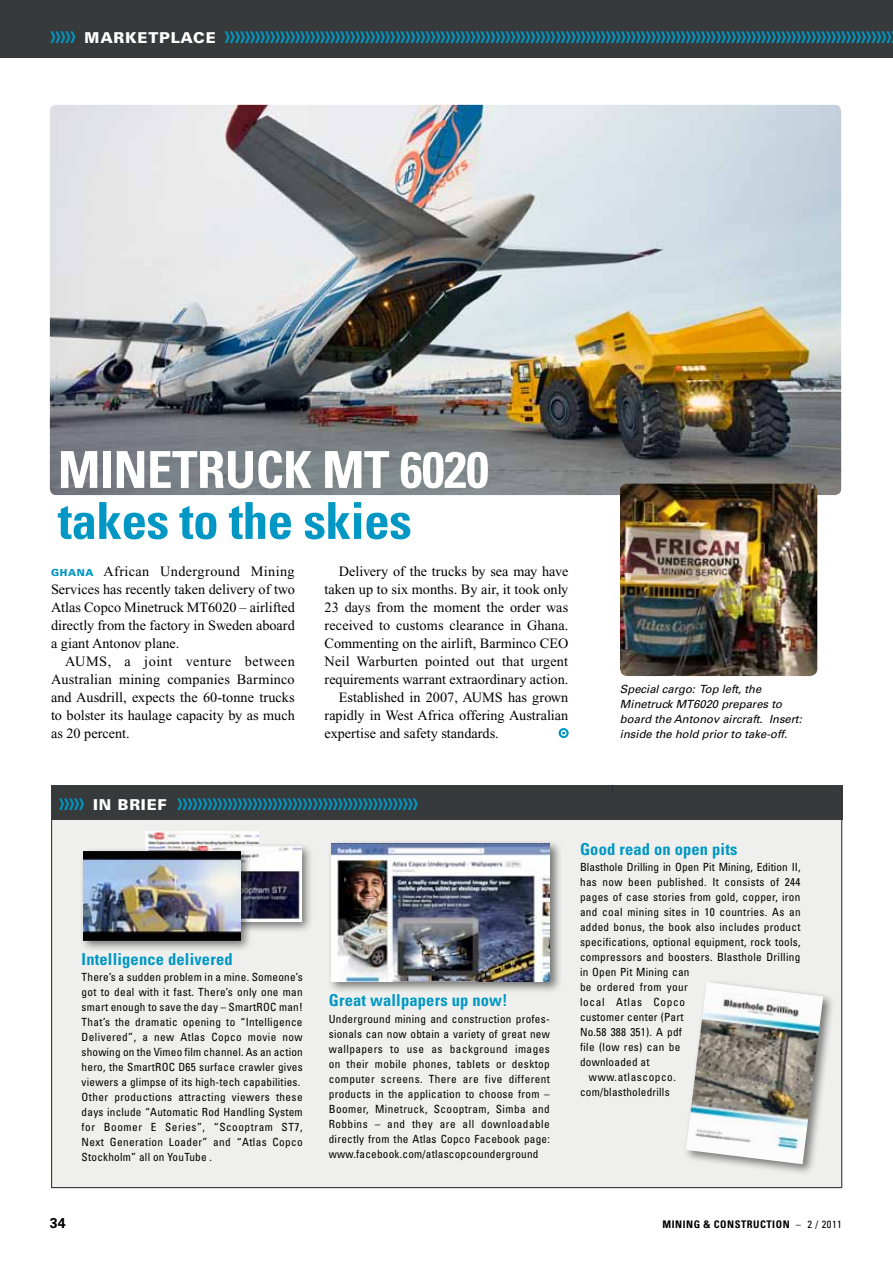
<style>
.page{position:relative;width:893px;height:1263px;background:#fff}
.page>*{position:absolute;margin:0;border:0;box-sizing:border-box;transform-origin:0 0}
.t1{font:700 condensed 51px "Univers";letter-spacing:-.01em;color:#fff}
.t2{font:700 condensed 51px "Univers";letter-spacing:-.01em;color:#0097c4}
.t3{font:700 condensed 16.5px "Univers";letter-spacing:.01em;color:#0097c4}
.t4{font:15px "Tokyo Two Solid";color:#0097c4}
.t5{font:14.25px/18px "Times New Roman";color:#000;text-align:justify}
.t6{font:700 14.25px "Univers";color:#000}
.t7{font:condensed 11.25px/15px "Univers";letter-spacing:.025em;color:#000}
.t8{font:italic 11.25px/15px "Univers";color:#000}
.t9{font:700 condensed 10.5px "Univers";letter-spacing:.05em;color:#000}
.s1{font-family:"Univers";font-weight:900;color:#fff}
.s2{font-family:"Univers";font-weight:900;font-size:9.75px;color:#0097c4}
.s3{font-weight:400}
</style>
<div class="page">
<div style="left:559px;top:728px;width:10px;height:10px;border:2px solid #0097c4;border-radius:50%"></div>
<div style="left:0;top:0;width:893px;height:58px;background:#373a3b"></div>
<img style="left:50px;top:105px;width:791px;height:390px">
<img style="left:620px;top:484px;width:197px;height:192px">
<div style="left:51px;top:811px;width:791px;height:377px;background:#eff0ed;border:1px solid #373a3b"></div>
<div style="left:51px;top:785px;width:791px;height:34px;background:#373a3b"></div>
<div style="left:682px;top:979px;width:153px;height:197px;background:#000;opacity:.5"></div>
<img style="left:686px;top:982px;width:137px;height:182px">
<div style="left:327px;top:839px;width:235px;height:155px;background:#000;opacity:.5"></div>
<img style="left:331px;top:843px;width:219px;height:138px">
<img style="left:146px;top:831px;width:113px;height:16px">
<div style="left:186px;top:842px;width:128px;height:92px;background:#000;opacity:.5"></div>
<img style="left:190px;top:846px;width:111px;height:75px">
<div style="left:79px;top:847px;width:174px;height:106px;background:#000;opacity:.5"></div>
<img style="left:83px;top:851px;width:157px;height:89px">
<h3 class="t4" style="left:51px;top:28px;width:842px">&gt;&gt;&gt;&gt;&gt; <span class="s1">MARKETPLAC E</span> &gt;&gt;&gt;&gt;&gt;&gt;&gt;&gt;&gt;&gt;&gt;&gt;&gt;&gt;&gt;&gt;&gt;&gt;&gt;&gt;&gt;&gt;&gt;&gt;&gt;&gt;&gt;&gt;&gt;&gt;&gt;&gt;&gt;&gt;&gt;&gt;&gt;&gt;&gt;&gt;&gt;&gt;&gt;&gt;&gt;&gt;&gt;&gt;&gt;&gt;&gt;&gt;&gt;&gt;&gt;&gt;&gt;&gt;&gt;&gt;&gt;&gt;&gt;&gt;&gt;&gt;&gt;&gt;&gt;&gt;&gt;&gt;&gt;&gt;&gt;&gt;&gt;&gt;&gt;&gt;&gt;&gt;&gt;&gt;&gt;&gt;&gt;&gt;&gt;&gt;&gt;&gt;&gt;&gt;&gt;&gt;&gt;&gt;&gt;&gt;&gt;&gt;&gt;&gt;&gt;&gt;&gt;&gt;&gt;&gt;&gt;&gt;&gt;&gt;&gt;&gt;&gt;&gt;&gt;&gt;&gt;&gt;&gt;&gt;&gt;&gt;&gt;&gt;&gt;&gt;&gt;&gt;&gt;</h3>
<h1 class="t1" style="left:58px;top:438px;width:432px">Minetruck MT 6020</h1>
<h1 class="t2" style="left:58px;top:489px;width:355px">takes to the skies</h1>
<p class="t5" style="left:51px;top:562px;width:245px"><span class="s2">GH AN A</span> African Underground Mining Services has recently taken delivery of two Atlas Copco Minetruck MT6020 – airlifted directly from the factory in Sweden aboard a giant Antonov plane.</p>
<p class="t5" style="left:51px;top:652px;width:245px;text-indent:14px">AUMS, a joint venture between Australian mining companies Barminco and Ausdrill, expects the 60-tonne trucks to bolster its haulage capacity by as much as 20 percent.</p>
<p class="t5" style="left:339px;top:562px;width:231px">Delivery of the trucks by sea may have</p>
<p class="t5" style="left:325px;top:580px;width:245px">taken up to six months. By air, it took only</p>
<p class="t5" style="left:325px;top:598px;width:245px">23 days from the moment the order was</p>
<p class="t5" style="left:325px;top:616px;width:245px">received to customs clearance in Ghana.</p>
<p class="t5" style="left:325px;top:634px;width:245px">Commenting on the airlift, Barminco CEO</p>
<p class="t5" style="left:325px;top:652px;width:245px">Neil Warburten pointed out that urgent</p>
<p class="t5" style="left:325px;top:670px;width:245px">requirements warrant extraordinary action.</p>
<p class="t5" style="left:339px;top:688px;width:231px">Established in 2007, AUMS has grown</p>
<p class="t5" style="left:325px;top:706px;width:245px">rapidly in West Africa offering Australian</p>
<p class="t5" style="left:325px;top:724px;width:176px">expertise and safety standards.</p>
<p class="t8" style="left:620px;top:681px;width:183px">Special cargo: Top left, the<br>Minetruck MT6020 prepares to board the Antonov aircraft. Insert: inside the hold prior to take-off.</p>
<h3 class="t4" style="left:59px;top:795px;width:360px">&gt;&gt;&gt;&gt;&gt; <span class="s1">I N BRIEF</span> &gt;&gt;&gt;&gt;&gt;&gt;&gt;&gt;&gt;&gt;&gt;&gt;&gt;&gt;&gt;&gt;&gt;&gt;&gt;&gt;&gt;&gt;&gt;&gt;&gt;&gt;&gt;&gt;&gt;&gt;&gt;&gt;&gt;&gt;&gt;&gt;&gt;&gt;&gt;&gt;&gt;&gt;&gt;&gt;&gt;&gt;&gt;&gt;</h3>
<h2 class="t3" style="left:82px;top:949px;width:153px">Intelligence delivered</h2>
<p class="t7" style="left:82px;top:969px;width:223px">There’s a sudden problem in a mine. Someone’s got to deal with it fast. There’s only one man smart enough to save the day – SmartROC man!<br>That’s the dramatic opening to “Intelligence Delivered”, a new Atlas Copco movie now showing on the Vimeo film channel. As an action hero, the SmartROC D65 surface crawler gives viewers a glimpse of its high-tech capabilities.<br>Other productions attracting viewers these days include “Automatic Rod Handling System for Boomer E Series”, “Scooptram ST7, Next Generation Loader” and “Atlas Copco Stockholm” all on YouTube .</p>
<h2 class="t3" style="left:329px;top:990px;width:180px">Great wallpapers up now!</h2>
<p class="t7" style="left:329px;top:1011px;width:223px;text-align:justify">Underground mining and construction profes&shy;sionals can now obtain a variety of great new wallpapers to use as background images on their mobile phones, tablets or desktop computer screens. There are five different products in the application to choose from – Boomer, Minetruck, Scooptram, Simba and Robbins – and they are all downloadable directly from the Atlas Copco Facebook page: www.facebook.com/atlascopcounderground</p>
<h2 class="t3" style="left:580px;top:839px;width:159px">Good read on open pits</h2>
<p class="t7" style="left:580px;top:860px;width:222px">Blasthole Drilling in Open Pit Mining, Edition II,</p>
<p class="t7" style="left:580px;top:875px;width:222px">has now been published. It consists of 244</p>
<p class="t7" style="left:580px;top:890px;width:222px">pages of case stories from gold, copper, iron</p>
<p class="t7" style="left:580px;top:905px;width:222px">and coal mining sites in 10 countries. As an</p>
<p class="t7" style="left:580px;top:920px;width:222px">added bonus, the book also includes product</p>
<p class="t7" style="left:580px;top:935px;width:222px">specifications, optional equipment, rock tools,</p>
<p class="t7" style="left:580px;top:950px;width:222px">compressors and boosters. Blasthole Drilling</p>
<p class="t7" style="left:580px;top:965px;width:111px">in Open Pit Mining can</p>
<p class="t7" style="left:580px;top:980px;width:109px">be ordered from your</p>
<p class="t7" style="left:580px;top:995px;width:107px">local Atlas Copco</p>
<p class="t7" style="left:580px;top:1010px;width:105px">customer center (Part</p>
<p class="t7" style="left:580px;top:1025px;width:103px">N o.58 388 351). A pdf</p>
<p class="t7" style="left:580px;top:1040px;width:102px">file (low res) can be</p>
<p class="t7" style="left:580px;top:1055px;width:71px">downloaded at</p>
<p class="t7" style="left:589px;top:1070px;width:88px">www.atlascopco.</p>
<p class="t7" style="left:580px;top:1085px;width:91px">com/blastholedrills</p>
<p class="t6" style="left:50px;top:1214px;width:17px">34</p>
<p class="t9" style="left:662px;top:1218px;width:181px">Mining &amp; Construction <span class="s3">– 2 / 2011</span></p>
</div>
